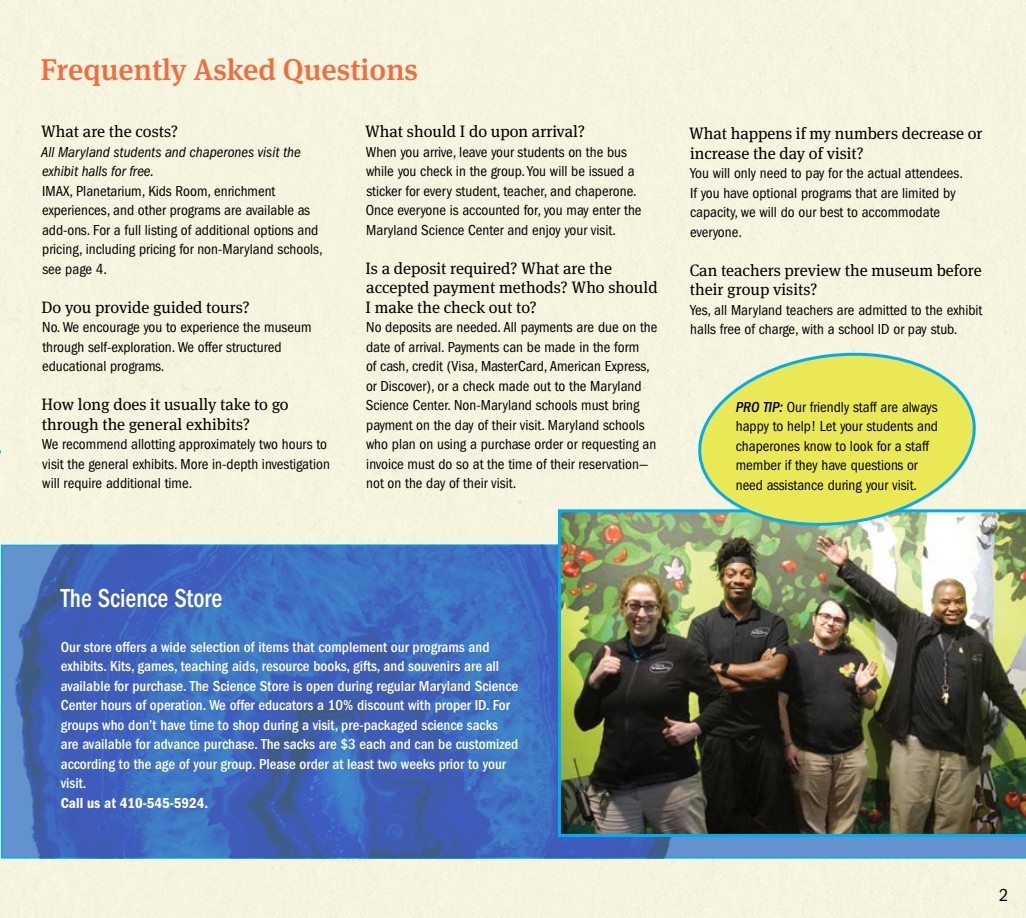
<style>
.page{position:relative;width:1026px;height:918px;background:#f5f5df}
.page>*{position:absolute;margin:0;border:0;box-sizing:border-box;transform-origin:0 0}
.t1{font:500 30px "Meta Serif Pro";color:#f36c3d}
.t2{font:500 condensed 27px "Franklin Gothic LT Pro";color:#fff;scale:.9 1}
.t3{font:condensed 18px "Franklin Gothic LT Pro";color:#000}
.t4{font:16.5px/19.5px "Meta Serif Pro";color:#000}
.t5{font:condensed 15px/19.5px "Franklin Gothic LT Pro";color:#000}
.t6{font:500 condensed 15px/19.5px "Franklin Gothic LT Pro";color:#fff}
.t7{font:italic condensed 15px/19.5px "Franklin Gothic LT Pro";color:#000}
.t8{font:15px "Franklin Gothic LT Pro Cn Dm";color:#fff}
.s1{font-weight:500;font-style:italic}
</style>
<div class="page">
<svg style="left:1px;top:545px;width:1025px;height:314px;background:#5a97d1"></svg>
<img style="left:13px;top:545px;width:717px;height:314px">
<img style="left:558px;top:509px;width:468px;height:328px">
<svg style="left:694px;top:346px;width:286px;height:186px;background:#dee67f"></svg>
<h1 class="t1" style="left:40px;top:47px;width:379px">Frequently Asked Questions</h1>
<p class="t4" style="left:365px;top:121px;width:222px">What should I do upon arrival?</p>
<p class="t5" style="left:366px;top:142px;width:277px">When you arrive, leave your students on the bus while you check in the group. You will be issued a sticker for every student, teacher, and chaperone.<br>Once everyone is accounted for, you may enter the Maryland Science Center and enjoy your visit.</p>
<p class="t4" style="left:366px;top:258px;width:294px">Is a deposit required? What are the accepted payment methods? Who should<br>I make the check out to?</p>
<p class="t5" style="left:366px;top:318px;width:293px">No deposits are needed. All payments are due on the date of arrival. Payments can be made in the form<br>of cash, credit (Visa, MasterCard, American Express, or Discover), or a check made out to the Maryland Science Center. Non-Maryland schools must bring payment on the day of their visit. Maryland schools who plan on using a purchase order or requesting an invoice must do so at the time of their reservation— not on the day of their visit.</p>
<p class="t4" style="left:41px;top:121px;width:139px">What are the costs?</p>
<p class="t7" style="left:41px;top:142px;width:261px">All Maryland students and chaperones visit the exhibit halls for free.</p>
<p class="t5" style="left:42px;top:181px;width:282px">IMAX, Planetarium, Kids Room, enrichment experiences, and other programs are available as add-ons. For a full listing of additional options and pricing, including pricing for non-Maryland schools, see page 4.</p>
<p class="t4" style="left:42px;top:297px;width:210px">Do you provide guided tours?</p>
<p class="t5" style="left:42px;top:318px;width:271px">No. We encourage you to experience the museum through self-exploration. We offer structured educational programs.</p>
<p class="t4" style="left:42px;top:394px;width:249px">How long does it usually take to go through the general exhibits?</p>
<p class="t5" style="left:42px;top:435px;width:289px">We recommend allotting approximately two hours to visit the general exhibits. More in-depth investigation will require additional time.</p>
<p class="t4" style="left:689px;top:123px;width:295px">What happens if my numbers decrease or increase the day of visit?</p>
<p class="t5" style="left:690px;top:163px;width:274px">You will only need to pay for the actual attendees.<br>If you have optional programs that are limited by capacity, we will do our best to accommodate everyone.</p>
<p class="t4" style="left:690px;top:259px;width:294px">Can teachers preview the museum before their group visits?</p>
<p class="t5" style="left:690px;top:300px;width:294px">Yes, all Maryland teachers are admitted to the exhibit halls free of charge, with a school ID or pay stub.</p>
<p class="t5" style="left:736px;top:397px;width:204px"><span class="s1">PRO TIP:</span> Our friendly staff are always happy to help! Let your students and chaperones know to look for a staff member if they have questions or need assistance during your visit.</p>
<h2 class="t2" style="left:61px;top:582px;width:181px">The Science Store</h2>
<p class="t6" style="left:61px;top:637px;width:459px">Our store offers a wide selection of items that complement our programs and exhibits. Kits, games, teaching aids, resource books, gifts, and souvenirs are all available for purchase. The Science Store is open during regular Maryland Science Center hours of operation. We offer educators a 10% discount with proper ID. For groups who don’t have time to shop during a visit, pre-packaged science sacks are available for advance purchase. The sacks are $3 each and can be customized according to the age of your group. Please order at least two weeks prior to your visit.</p>
<p class="t8" style="left:61px;top:794px;width:149px">Call us at 410-545-5924.</p>
<p class="t3" style="left:999px;top:885px;width:11px">2</p>
</div>
